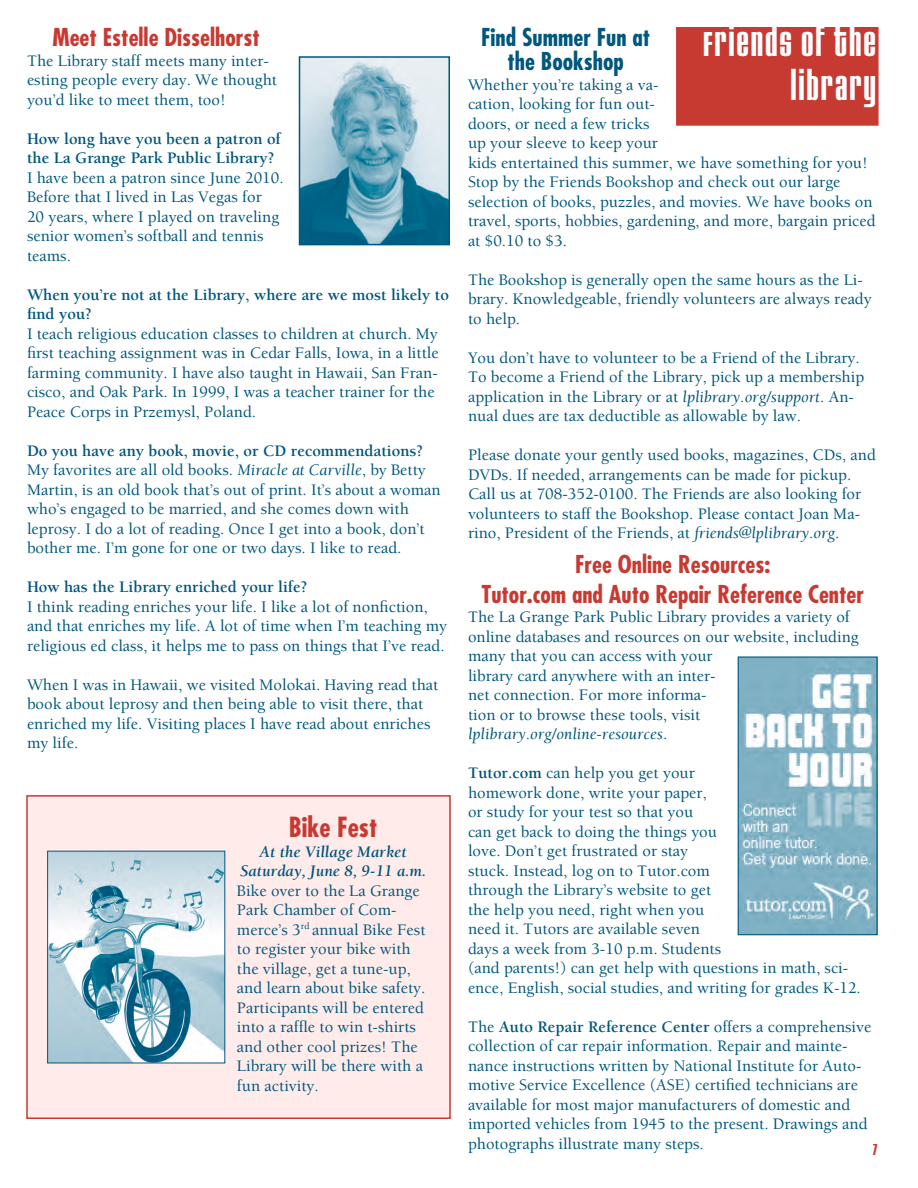
<style>
.page{position:relative;width:918px;height:1188px;background:#fff}
.page>*{position:absolute;margin:0;border:0;box-sizing:border-box;transform-origin:0 0}
.t1{font:36px/43.2px "House Gothic Bold Two";letter-spacing:.05em;color:#fff;text-align:right}
.t2{font:700 condensed 27px "Futura";color:#c73a32}
.t3{font:700 condensed 24px/30px "Futura";color:#c73a32;text-align:center}
.t4{font:700 condensed 24px/24px "Futura";color:#00577d;text-align:center}
.t5{font:500 16.5px/19.5px "Berkeley";color:#00577d}
.t6{font:700 16.5px/19.5px "Berkeley";color:#00577d}
.t7{font:italic 700 16.5px/19.5px "Berkeley";color:#00577d;text-align:center}
.t8{font:16.5px "House Gothic Bold Two";color:#c73a32}
.s1{font-weight:700}
.s2{font-weight:400;font-style:italic}
</style>
<div class="page">
<div style="left:676px;top:27px;width:203px;height:99px;background:#c73a32;border:2px solid #c73a32"></div>
<img style="left:740px;top:658px;width:136px;height:275px">
<div style="left:738px;top:656px;width:140px;height:279px;border:1px solid #00577d"></div>
<img style="left:302px;top:59px;width:145px;height:183px">
<div style="left:299px;top:56px;width:151px;height:189px;border:2px solid #00577d"></div>
<div style="left:26px;top:795px;width:425px;height:324px;background:#ffebe9;border:2px solid #c73a32"></div>
<img style="left:49px;top:853px;width:174px;height:208px">
<div style="left:47px;top:851px;width:178px;height:212px;border:1px solid #00577d"></div>
<h3 class="t3" style="left:52px;top:22px;width:209px">Meet Estelle Disselhorst</h3>
<p class="t5" style="left:27px;top:51px;width:252px">The Library staff meets many inter&shy;esting people every day. We thought you’d like to meet them, too!</p>
<p class="t6" style="left:27px;top:129px;width:255px">How long have you been a patron of the La Grange Park Public Library?</p>
<p class="t5" style="left:27px;top:168px;width:258px">I have been a patron since June 2010.<br>Before that I lived in Las Vegas for<br>20 years, where I played on traveling senior women’s softball and tennis teams.</p>
<p class="t6" style="left:27px;top:285px;width:423px">When you’re not at the Library, where are we most likely to find you?</p>
<p class="t5" style="left:27px;top:324px;width:413px">I teach religious education classes to children at church. My first teaching assignment was in Cedar Falls, Iowa, in a little farming community. I have also taught in Hawaii, San Fran&shy;cisco, and Oak Park. In 1999, I was a teacher trainer for the Peace Corps in Przemysl, Poland.</p>
<p class="t5" style="left:27px;top:441px;width:415px"><span class="s1">Do you have any book, movie, or CD recommendations?<br></span>My favorites are all old books. <span class="s2">Miracle at Carville</span>, by Betty Martin, is an old book that’s out of print. It’s about a woman who’s engaged to be married, and she comes down with leprosy. I do a lot of reading. Once I get into a book, don’t bother me. I’m gone for one or two days. I like to read.</p>
<p class="t6" style="left:27px;top:578px;width:282px">How has the Library enriched your life?</p>
<p class="t5" style="left:27px;top:597px;width:422px">I think reading enriches your life. I like a lot of nonfiction, and that enriches my life. A lot of time when I’m teaching my religious ed class, it helps me to pass on things that I’ve read.</p>
<p class="t5" style="left:27px;top:675px;width:413px">When I was in Hawaii, we visited Molokai. Having read that book about leprosy and then being able to visit there, that enriched my life. Visiting places I have read about enriches my life.</p>
<h2 class="t2" style="left:289px;top:810px;width:90px">Bike Fest</h2>
<p class="t7" style="left:240px;top:842px;width:188px">At the Village Market<br>Saturday, June 8, 9-11 a.m.</p>
<p class="t5" style="left:237px;top:881px;width:190px">Bike over to the La Grange<br>Park Chamber of Com&shy;merce’s 3<sup>rd</sup> annual Bike Fest to register your bike with the village, get a tune-up, and learn about bike safety.<br>Participants will be entered into a raffle to win t-shirts and other cool prizes! The<br>Library will be there with a fun activity.</p>
<h1 class="t1" style="left:703px;top:23px;width:174px">FRIENDS OF THE<br>LIBRARY</h1>
<h3 class="t4" style="left:481px;top:25px;width:171px">Find Summer Fun at the Bookshop</h3>
<p class="t5" style="left:468px;top:75px;width:409px">Whether you’re taking a va-<br>cation, looking for fun out-<br>doors, or need a few tricks<br>up your sleeve to keep your<br>kids entertained this summer, we have something for you!<br>Stop by the Friends Bookshop and check out our large selection of books, puzzles, and movies. We have books on travel, sports, hobbies, gardening, and more, bargain priced at $0.10 to $3.</p>
<p class="t5" style="left:468px;top:270px;width:405px">The Bookshop is generally open the same hours as the Li&shy;brary. Knowledgeable, friendly volunteers are always ready to help.</p>
<p class="t5" style="left:468px;top:348px;width:398px">You don’t have to volunteer to be a Friend of the Library.<br>To become a Friend of the Library, pick up a membership application in the Library or at <span class="s2">lplibrary.org/support</span>. An&shy;nual dues are tax deductible as allowable by law.</p>
<p class="t5" style="left:468px;top:446px;width:409px">Please donate your gently used books, magazines, CDs, and DVDs. If needed, arrangements can be made for pickup.<br>Call us at 708-352-0100. The Friends are also looking for volunteers to staff the Bookshop. Please contact Joan Ma&shy;rino, President of the Friends, at <span class="s2">friends@lplibrary.org</span>.</p>
<h3 class="t3" style="left:481px;top:549px;width:384px">Free Online Resources:<br>Tutor.com and Auto Repair Reference Center</h3>
<p class="t5" style="left:468px;top:608px;width:392px">The La Grange Park Public Library provides a variety of online databases and resources on our website, including many that you can access with your<br>library card anywhere with an inter-<br>net connection. For more informa-<br>tion or to browse these tools, visit <span class="s2">lplibrary.org/online-resources</span>.</p>
<p class="t5" style="left:468px;top:764px;width:394px"><span class="s1">Tutor.com</span> can help you get your<br>homework done, write your paper,<br>or study for your test so that you<br>can get back to doing the things you<br>love. Don’t get frustrated or stay<br>stuck. Instead, log on to Tutor.com<br>through the Library’s website to get<br>the help you need, right when you<br>need it. Tutors are available seven<br>days a week from 3-10 p.m. Students<br>(and parents!) can get help with questions in math, sci&shy;ence, English, social studies, and writing for grades K-12.</p>
<p class="t5" style="left:468px;top:1017px;width:405px">The <span class="s1">Auto Repair Reference Center</span> offers a comprehensive collection of car repair information. Repair and mainte&shy;nance instructions written by National Institute for Auto&shy;motive Service Excellence (ASE) certified technicians are available for most major manufacturers of domestic and imported vehicles from 1945 to the present. Drawings and photographs illustrate many steps.</p>
<p class="t8" style="left:873px;top:1140px;width:6px">7</p>
</div>
